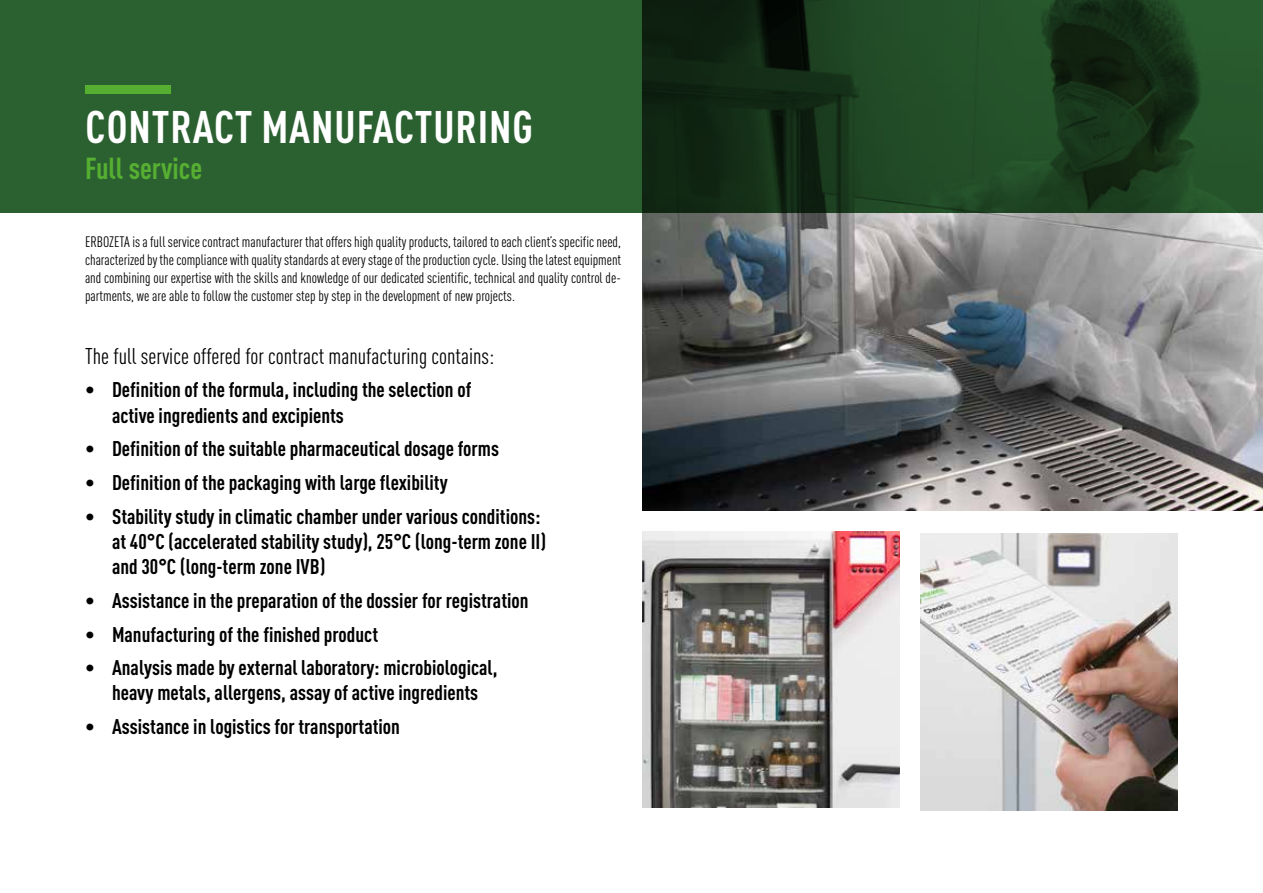
<style>
.page{position:relative;width:1263px;height:893px;background:#fff}
.page>*{position:absolute;margin:0;border:0;box-sizing:border-box;transform-origin:0 0}
.t1{font:700 condensed 45px "DIN Pro";letter-spacing:.02em;color:#fff}
.t2{font:700 condensed 30px "DIN Pro";color:#56af31}
.t3{font:condensed 22.5px "DIN Pro";color:#000}
.t4{font:700 condensed 21px/25.2px "DIN Pro";color:#000}
.t5{font:condensed 15px/18px "DIN Pro";color:#000;text-align:justify}
.s1{font-weight:400}
</style>
<div class="page">
<div style="left:0;top:0;width:1263px;height:213px;background:#2b6031"></div>
<div style="left:85px;top:85px;width:85px;height:9px;background:#56af31"></div>
<img style="left:642px;top:531px;width:257px;height:277px">
<img style="left:921px;top:534px;width:257px;height:276px">
<img style="left:642px;top:0;width:621px;height:510px">
<h1 class="t1" style="left:85px;top:93px;width:449px">CONTRACT MANUFACTURING</h1>
<h2 class="t2" style="left:85px;top:145px;width:119px">Full service</h2>
<p class="t5" style="left:85px;top:231px;width:538px">ERBOZETA is a full service contract manufacturer that offers high quality products, tailored to each client’s specific need, characterized by the compliance with quality standards at every stage of the production cycle. Using the latest equipment and combining our expertise with the skills and knowledge of our dedicated scientific, technical and quality control de&shy;partments, we are able to follow the customer step by step in the development of new projects.</p>
<p class="t3" style="left:85px;top:340px;width:411px">The full service offered for contract manufacturing contains:</p>
<p class="t4" style="left:112px;top:375px;width:361px;text-indent:-27px"><span class="s1">•</span> Definition of the formula, including the selection of active ingredients and excipients</p>
<p class="t4" style="left:85px;top:434px;width:415px"><span class="s1">•</span> Definition of the suitable pharmaceutical dosage forms</p>
<p class="t4" style="left:85px;top:468px;width:364px"><span class="s1">•</span> Definition of the packaging with large flexibility</p>
<p class="t4" style="left:112px;top:502px;width:435px;text-indent:-27px"><span class="s1">•</span> Stability study in climatic chamber under various conditions: at 40°C (accelerated stability study), 25°C (long-term zone II) and 30°C (long-term zone IVB)</p>
<p class="t4" style="left:85px;top:586px;width:445px"><span class="s1">•</span> Assistance in the preparation of the dossier for registration</p>
<p class="t4" style="left:85px;top:620px;width:295px"><span class="s1">•</span> Manufacturing of the finished product</p>
<p class="t4" style="left:85px;top:653px;width:414px;text-align:center"><span class="s1">•</span> Analysis made by external laboratory: microbiological, heavy metals, allergens, assay of active ingredients</p>
<p class="t4" style="left:85px;top:712px;width:316px"><span class="s1">•</span> Assistance in logistics for transportation</p>
</div>
